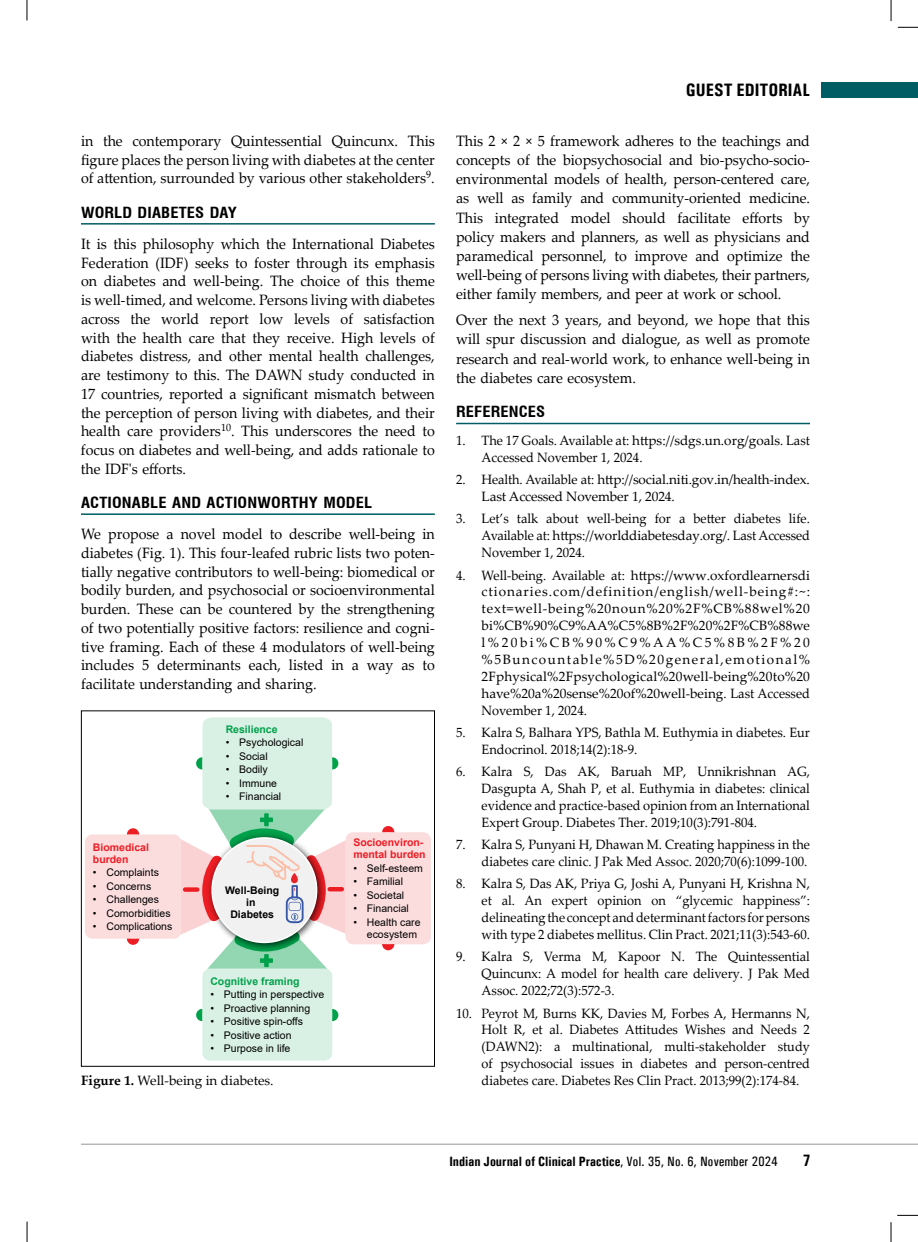
<style>
.page{position:relative;width:918px;height:1242px;background:#fff}
.page>*{position:absolute;margin:0;border:0;box-sizing:border-box;transform-origin:0 0}
.t1{font:700 18px "Univers Condensed";color:#000}
.t2{font:700 16.5px "Univers Condensed";color:#000}
.t3{font:15px/18.8px "Palatino Linotype";color:#000;text-align:justify;scale:.95 1}
.t4{font:700 condensed 15px "Swiss 721 BT";letter-spacing:.01em;color:#000;scale:1.1 1}
.t5{font:13.5px/17px "Palatino Linotype";color:#000;text-align:justify;scale:.95 1}
.t6{font:700 13.5px "Univers Condensed";color:#000}
.t7{font:13.5px "Palatino Linotype";color:#000}
.t8{font:10.5px/12px "Arial";color:#000}
.t9{font:700 10.5px/12px "Arial";color:#ed1d24}
.t10{font:700 10.5px "Arial";color:#00a14b}
.t11{font:700 10.5px/12px "Arial";color:#000;text-align:center}
.s1{font-weight:700}
.s2{font-weight:400}
</style>
<div class="page">
<div style="left:821px;top:83px;width:97px;height:15px;background:#005d63"></div>
<svg style="left:27px;top:0;width:1px;height:20px"></svg>
<svg style="left:27px;top:1222px;width:1px;height:20px"></svg>
<svg style="left:891px;top:0;width:1px;height:21px"></svg>
<svg style="left:898px;top:27px;width:20px;height:1px"></svg>
<svg style="left:897px;top:1215px;width:21px;height:1px"></svg>
<svg style="left:891px;top:1222px;width:1px;height:20px"></svg>
<hr style="left:81px;top:1144px;width:837px;height:1px;background:#939598">
<hr style="left:81px;top:223px;width:354px;height:2px;background:#005d63">
<hr style="left:81px;top:513px;width:354px;height:2px;background:#005d63">
<hr style="left:456px;top:423px;width:354px;height:1px;background:#005d63">
<div style="left:81px;top:710px;width:354px;height:357px;border:1px solid #000"></div>
<svg style="left:85px;top:717px;width:346px;height:344px"></svg>
<hr style="left:328px;top:887px;width:16px;height:4px;background:#ed1d24;border-radius:2px">
<div style="left:183px;top:887px;width:16px;height:5px;background:#ed1d24;border-radius:2px"></div>
<p class="t3" style="left:81px;top:131px;width:374px">in the contemporary Quintessential Quincunx. This figure places the person living with diabetes at the center of attention, surrounded by various other stakeholders<sup>9</sup>.</p>
<p class="t4" style="left:81px;top:203px;width:143px">WORLD DIABETES DAY</p>
<p class="t3" style="left:81px;top:234px;width:374px">It is this philosophy which the International Diabetes Federation (IDF) seeks to foster through its emphasis on diabetes and well-being. The choice of this theme is well-timed, and welcome. Persons living with diabetes across the world report low levels of satisfaction with the health care that they receive. High levels of diabetes distress, and other mental health challenges, are testimony to this. The DAWN study conducted in 17 countries, reported a significant mismatch between the perception of person living with diabetes, and their health care providers<sup>10</sup>. This underscores the need to focus on diabetes and well-being, and adds rationale to the IDF's efforts.</p>
<p class="t4" style="left:81px;top:494px;width:266px">ACTIONABLE AND ACTIONWORTHY MODEL</p>
<p class="t3" style="left:81px;top:524px;width:374px">We propose a novel model to describe well-being in diabetes (Fig. 1). This four-leafed rubric lists two poten&shy;tially negative contributors to well-being: biomedical or bodily burden, and psychosocial or socioenvironmental burden. These can be countered by the strengthening of two potentially positive factors: resilience and cogni&shy;tive framing. Each of these 4 modulators of well-being includes 5 determinants each, listed in a way as to facilitate understanding and sharing.</p>
<p class="t9" style="left:93px;top:841px;width:58px">Biomedical burden</p>
<p class="t8" style="left:93px;top:867px;width:68px">• Complaints</p>
<p class="t8" style="left:93px;top:880px;width:60px">• Concerns</p>
<p class="t8" style="left:93px;top:894px;width:68px">• Challenges</p>
<p class="t8" style="left:93px;top:907px;width:79px">• Comorbidities</p>
<p class="t8" style="left:93px;top:921px;width:81px">• Complications</p>
<p class="t10" style="left:226px;top:722px;width:53px">Resilience</p>
<p class="t8" style="left:226px;top:737px;width:79px">• Psychological</p>
<p class="t8" style="left:226px;top:750px;width:44px">• Social</p>
<p class="t8" style="left:226px;top:764px;width:44px">• Bodily</p>
<p class="t8" style="left:226px;top:777px;width:53px">• Immune</p>
<p class="t8" style="left:226px;top:791px;width:57px">• Financial</p>
<p class="t11" style="left:225px;top:885px;width:56px">Well-Being in<br>Diabetes</p>
<p class="t10" style="left:210px;top:973px;width:91px">Cognitive framing</p>
<p class="t8" style="left:210px;top:988px;width:115px">• Putting in perspective</p>
<p class="t8" style="left:210px;top:1002px;width:101px">• Proactive planning</p>
<p class="t8" style="left:210px;top:1015px;width:94px">• Positive spin-offs</p>
<p class="t8" style="left:210px;top:1029px;width:83px">• Positive action</p>
<p class="t8" style="left:210px;top:1042px;width:82px">• Purpose in life</p>
<p class="t9" style="left:353px;top:837px;width:74px">Socioenviron&shy;mental burden</p>
<p class="t8" style="left:353px;top:862px;width:71px">• Self-esteem</p>
<p class="t8" style="left:353px;top:876px;width:51px">• Familial</p>
<p class="t8" style="left:353px;top:889px;width:52px">• Societal</p>
<p class="t8" style="left:353px;top:903px;width:57px">• Financial</p>
<p class="t8" style="left:367px;top:916px;width:55px;text-indent:-14px">• Health care ecosystem</p>
<p class="t1" style="left:686px;top:79px;width:126px">GUEST EDITORIAL</p>
<p class="t3" style="left:456px;top:131px;width:374px;line-height:19.2px">This 2 × 2 × 5 framework adheres to the teachings and concepts of the biopsychosocial and bio-psycho-socio&shy;environmental models of health, person-centered care, as well as family and community-oriented medicine.<br>This integrated model should facilitate efforts by policy makers and planners, as well as physicians and paramedical personnel, to improve and optimize the well-being of persons living with diabetes, their partners, either family members, and peer at work or school.</p>
<p class="t3" style="left:456px;top:310px;width:374px;line-height:19.2px">Over the next 3 years, and beyond, we hope that this will spur discussion and dialogue, as well as promote research and real-world work, to enhance well-being in the diabetes care ecosystem.</p>
<p class="t4" style="left:456px;top:403px;width:83px">REFERENCES</p>
<p class="t5" style="left:482px;top:431px;width:347px;text-indent:-26px">1. The 17 Goals. Available at: https://sdgs.un.org/goals. Last<br>Accessed November 1, 2024.</p>
<p class="t5" style="left:482px;top:471px;width:347px;text-indent:-26px">2. Health. Available at: http://social.niti.gov.in/health-index.<br>Last Accessed November 1, 2024.</p>
<p class="t5" style="left:482px;top:510px;width:347px;text-indent:-26px">3. Let’s talk about well-being for a better diabetes life.<br>Available at: https://worlddiabetesday.org/. Last Accessed November 1, 2024.</p>
<p class="t5" style="left:482px;top:566px;width:347px;text-indent:-26px">4. Well-being. Available at: https://www.oxfordlearnersdi ctionaries.com/definition/english/well-being#:~: text=well-being%20noun%20%2F%CB%88wel%20 bi%CB%90%C9%AA%C5%8B%2F%20%2F%CB%88we l%20bi%CB%90%C9%AA%C5%8B%2F%20 %5Buncountable%5D%20general,emotional% 2Fphysical%2Fpsychological%20well-being%20to%20 have%20a%20sense%20of%20well-being. Last Accessed November 1, 2024.</p>
<p class="t5" style="left:482px;top:723px;width:347px;text-indent:-26px">5. Kalra S, Balhara YPS, Bathla M. Euthymia in diabetes. Eur<br>Endocrinol. 2018;14(2):18-9.</p>
<p class="t5" style="left:482px;top:763px;width:347px;text-indent:-26px">6. Kalra S, Das AK, Baruah MP, Unnikrishnan AG, Dasgupta A, Shah P, et al. Euthymia in diabetes: clinical evidence and practice-based opinion from an International Expert Group. Diabetes Ther. 2019;10(3):791-804.</p>
<p class="t5" style="left:456px;top:836px;width:374px;text-align:right">7. Kalra S, Punyani H, Dhawan M. Creating happiness in the diabetes care clinic. J Pak Med Assoc. 2020;70(6):1099-100.</p>
<p class="t5" style="left:482px;top:875px;width:347px;text-indent:-26px">8. Kalra S, Das AK, Priya G, Joshi A, Punyani H, Krishna N, et al. An expert opinion on “glycemic happiness”: delineating the concept and determinant factors for persons with type 2 diabetes mellitus. Clin Pract. 2021;11(3):543-60.</p>
<p class="t5" style="left:482px;top:948px;width:347px;text-indent:-26px">9. Kalra S, Verma M, Kapoor N. The Quintessential Quincunx: A model for health care delivery. J Pak Med Assoc. 2022;72(3):572-3.</p>
<p class="t5" style="left:482px;top:1004px;width:347px;text-indent:-26px">10. Peyrot M, Burns KK, Davies M, Forbes A, Hermanns N, Holt R, et al. Diabetes Attitudes Wishes and Needs 2 (DAWN2): a multinational, multi-stakeholder study of psychosocial issues in diabetes and person-centred</p>
<p class="t7" style="left:81px;top:1071px;width:194px"><span class="s1">Figure 1.</span> Well-being in diabetes.</p>
<p class="t5" style="left:482px;top:1072px;width:336px">diabetes care. Diabetes Res Clin Pract. 2013;99(2):174-84.</p>
<p class="t6" style="left:449px;top:1153px;width:330px">Indian Journal of Clinical Practice<span class="s2">, Vol. 35, No. 6, November 2024</span></p>
<p class="t2" style="left:803px;top:1151px;width:9px">7</p>
</div>
